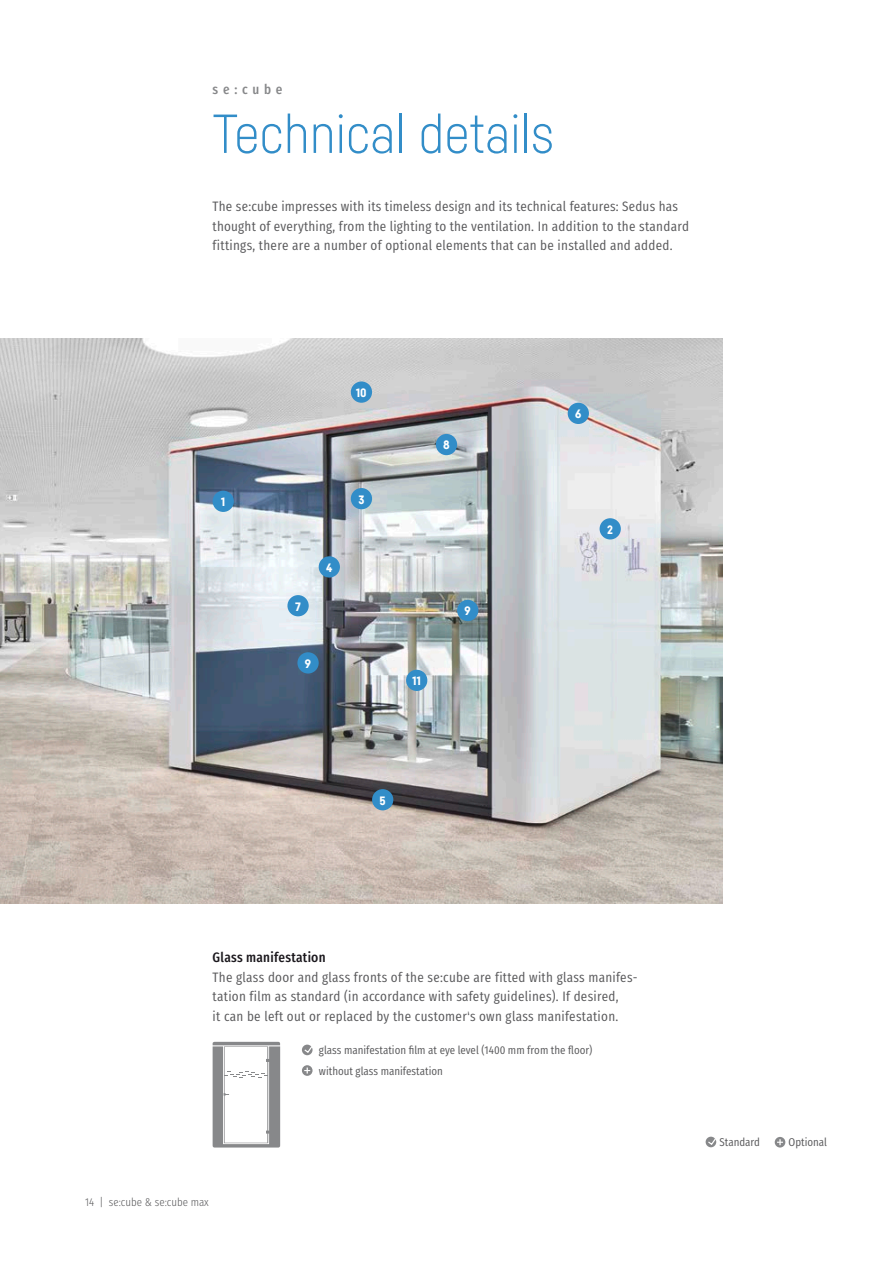
<style>
.page{position:relative;width:893px;height:1263px;background:#fff}
.page>*{position:absolute;margin:0;border:0;box-sizing:border-box;transform-origin:0 0}
.t1{font:300 54px "Sedus Sans";color:#328dc8}
.t2{font:13.5px/19.5px "Sedus Text Condensed";letter-spacing:.02em;color:#58585a}
.t3{font:700 13.5px "Sedus Text Condensed";letter-spacing:.02em;color:#1a171c}
.t4{font:700 13.5px "Sedus Text Condensed";letter-spacing:.35em;color:#87888a}
.t5{font:900 12px "Sedus Sans";color:#fff}
.t6{font:11.25px/20.7px "Sedus Text Condensed";color:#58585a}
.t7{font:300 11.25px "Sedus Text Condensed";color:#58585a}
</style>
<div class="page">
<img style="left:0;top:338px;width:723px;height:566px">
<div style="left:213px;top:491px;width:21px;height:21px;background:#328dc8;border-radius:50%"></div>
<div style="left:600px;top:518px;width:21px;height:21px;background:#328dc8;border-radius:50%"></div>
<div style="left:319px;top:556px;width:21px;height:21px;background:#328dc8;border-radius:50%"></div>
<div style="left:351px;top:488px;width:21px;height:21px;background:#328dc8;border-radius:50%"></div>
<div style="left:568px;top:403px;width:21px;height:21px;background:#328dc8;border-radius:50%"></div>
<div style="left:287px;top:595px;width:22px;height:21px;background:#328dc8;border-radius:50%"></div>
<div style="left:436px;top:434px;width:21px;height:21px;background:#328dc8;border-radius:50%"></div>
<div style="left:457px;top:600px;width:21px;height:21px;background:#328dc8;border-radius:50%"></div>
<div style="left:297px;top:652px;width:22px;height:21px;background:#328dc8;border-radius:50%"></div>
<div style="left:351px;top:381px;width:21px;height:22px;background:#328dc8;border-radius:50%"></div>
<div style="left:406px;top:670px;width:21px;height:21px;background:#328dc8;border-radius:50%"></div>
<div style="left:372px;top:789px;width:21px;height:21px;background:#328dc8;border-radius:50%"></div>
<svg style="left:213px;top:1042px;width:67px;height:105px"></svg>
<div style="left:706px;top:1137px;width:10px;height:10px;background:#87888a;border-radius:50%"></div>
<svg style="left:707px;top:1137px;width:10px;height:9px"></svg>
<div style="left:775px;top:1137px;width:10px;height:10px;background:#87888a;border-radius:50%"></div>
<svg style="left:777px;top:1139px;width:6px;height:6px"></svg>
<svg style="left:302px;top:1065px;width:11px;height:11px"></svg>
<svg style="left:304px;top:1067px;width:6px;height:6px"></svg>
<svg style="left:302px;top:1044px;width:11px;height:11px"></svg>
<svg style="left:303px;top:1045px;width:10px;height:9px"></svg>
<p class="t4" style="left:213px;top:77px;width:71px">se:cube</p>
<h1 class="t1" style="left:213px;top:101px;width:343px">Technical details</h1>
<p class="t2" style="left:213px;top:195px;width:478px">The se:cube impresses with its timeless design and its technical features: Sedus has thought of everything, from the lighting to the ventilation. In addition to the standard fittings, there are a number of optional elements that can be installed and added.</p>
<p class="t5" style="left:221px;top:494px;width:6px">1</p>
<p class="t5" style="left:356px;top:385px;width:12px">10</p>
<p class="t5" style="left:295px;top:599px;width:7px">7</p>
<p class="t5" style="left:326px;top:560px;width:8px">4</p>
<p class="t5" style="left:305px;top:656px;width:8px">9</p>
<p class="t5" style="left:358px;top:492px;width:8px">3</p>
<p class="t5" style="left:443px;top:438px;width:8px">8</p>
<p class="t5" style="left:413px;top:673px;width:10px">11</p>
<p class="t5" style="left:465px;top:604px;width:8px">9</p>
<p class="t5" style="left:380px;top:793px;width:8px">5</p>
<p class="t5" style="left:575px;top:407px;width:8px">6</p>
<p class="t5" style="left:607px;top:522px;width:7px">2</p>
<p class="t3" style="left:213px;top:945px;width:115px">Glass manifestation</p>
<p class="t2" style="left:213px;top:966px;width:427px">The glass door and glass fronts of the se:cube are fitted with glass manifes&shy;tation film as standard (in accordance with safety guidelines). If desired,<br>it can be left out or replaced by the customer's own glass manifestation.</p>
<p class="t7" style="left:85px;top:1192px;width:125px">14 | se:cube &amp; se:cube max</p>
<p class="t6" style="left:319px;top:1038px;width:275px">glass manifestation film at eye level (1400 mm from the floor) without glass manifestation</p>
<p class="t6" style="left:719px;top:1131px;width:42px">Standard</p>
<p class="t6" style="left:788px;top:1131px;width:40px">Optional</p>
</div>
